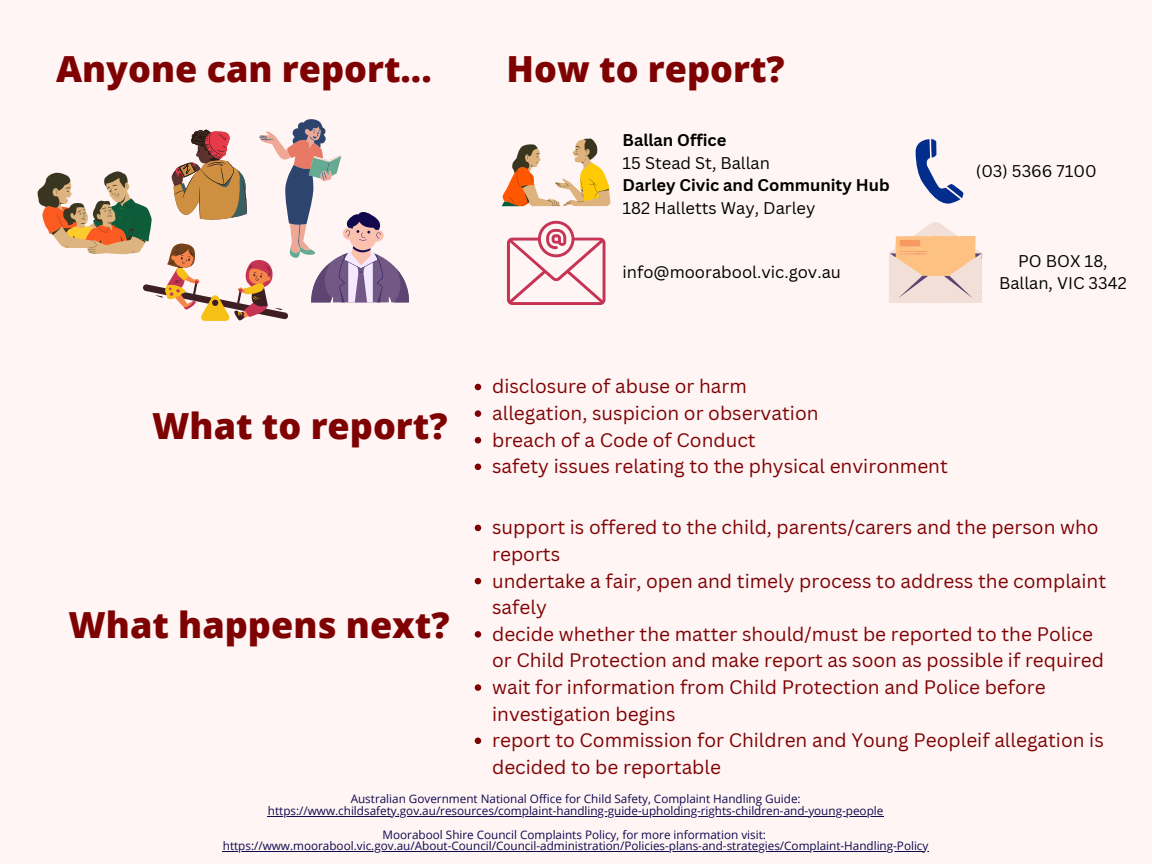
<style>
.page{position:relative;width:1152px;height:864px;background:#fff5f5}
.page>*{position:absolute;margin:0;border:0;box-sizing:border-box;transform-origin:0 0}
.t1{font:800 36px "Open Sans";color:#7f0203}
.t2{font:19.05px/26.5px "Canva Sans";color:#7f0203}
.t3{font:16.5px/22.5px "Canva Sans";color:#000;text-align:center}
.t4{font:700 16.5px/22.5px "Canva Sans";color:#000}
.t5{font:11.7px "Open Sans";color:#11084e}
.s1{font-weight:400}
</style>
<div class="page">
<svg style="left:37px;top:119px;width:372px;height:202px"></svg>
<svg style="left:502px;top:138px;width:109px;height:68px"></svg>
<svg style="left:507px;top:220px;width:98px;height:85px"></svg>
<svg style="left:915px;top:139px;width:49px;height:65px"></svg>
<svg style="left:889px;top:222px;width:93px;height:81px"></svg>
<hr style="left:268px;top:816px;width:616px;height:1px;background:#11084e">
<hr style="left:223px;top:851px;width:706px;height:1px;background:#11084e">
<svg style="left:475px;top:384px;width:6px;height:6px"></svg>
<svg style="left:475px;top:410px;width:6px;height:7px"></svg>
<svg style="left:475px;top:437px;width:6px;height:6px"></svg>
<svg style="left:475px;top:464px;width:6px;height:6px"></svg>
<svg style="left:475px;top:525px;width:6px;height:6px"></svg>
<svg style="left:475px;top:578px;width:6px;height:6px"></svg>
<svg style="left:475px;top:631px;width:6px;height:7px"></svg>
<svg style="left:475px;top:684px;width:6px;height:7px"></svg>
<svg style="left:475px;top:738px;width:6px;height:6px"></svg>
<p class="t1" style="left:56px;top:43px;width:377px">Anyone can report...</p>
<p class="t1" style="left:507px;top:43px;width:280px">How to report?</p>
<p class="t4" style="left:622px;top:129px;width:105px">Ballan Office</p>
<p class="t3" style="left:622px;top:151px;width:149px">15 Stead St, Ballan</p>
<p class="t4" style="left:622px;top:174px;width:269px">Darley Civic and Community Hub<br><span class="s1">182 Halletts Way, Darley</span></p>
<p class="t3" style="left:976px;top:159px;width:122px">(03) 5366 7100</p>
<p class="t1" style="left:152px;top:401px;width:297px">What to report?</p>
<p class="t1" style="left:69px;top:600px;width:383px">What happens next?</p>
<p class="t3" style="left:622px;top:260px;width:220px">info@moorabool.vic.gov.au</p>
<p class="t3" style="left:999px;top:249px;width:129px">PO BOX 18,<br>Ballan, VIC 3342</p>
<p class="t2" style="left:492px;top:373px;width:256px">disclosure of abuse or harm</p>
<p class="t2" style="left:492px;top:399px;width:328px">allegation, suspicion or observation</p>
<p class="t2" style="left:492px;top:426px;width:265px">breach of a Code of Conduct</p>
<p class="t2" style="left:492px;top:453px;width:457px">safety issues relating to the physical environment</p>
<p class="t2" style="left:492px;top:514px;width:608px">support is offered to the child, parents/carers and the person who reports</p>
<p class="t2" style="left:492px;top:567px;width:616px">undertake a fair, open and timely process to address the complaint safely</p>
<p class="t2" style="left:492px;top:620px;width:613px">decide whether the matter should/must be reported to the Police or Child Protection and make report as soon as possible if required</p>
<p class="t2" style="left:492px;top:673px;width:555px">wait for information from Child Protection and Police before investigation begins</p>
<p class="t2" style="left:492px;top:727px;width:613px">report to Commission for Children and Young Peopleif allegation is decided to be reportable</p>
<p class="t5" style="left:351px;top:791px;width:452px">Australian Government National Office for Child Safety, Complaint Handling Guide:</p>
<p class="t5" style="left:268px;top:803px;width:617px">https://www.childsafety.gov.au/resources/complaint-handling-guide-upholding-rights-children-and-young-people</p>
<p class="t5" style="left:383px;top:826px;width:385px">Moorabool Shire Council Complaints Policy, for more information visit:</p>
<p class="t5" style="left:223px;top:838px;width:707px">https://www.moorabool.vic.gov.au/About-Council/Council-administration/Policies-plans-and-strategies/Complaint-Handling-Policy</p>
</div>
